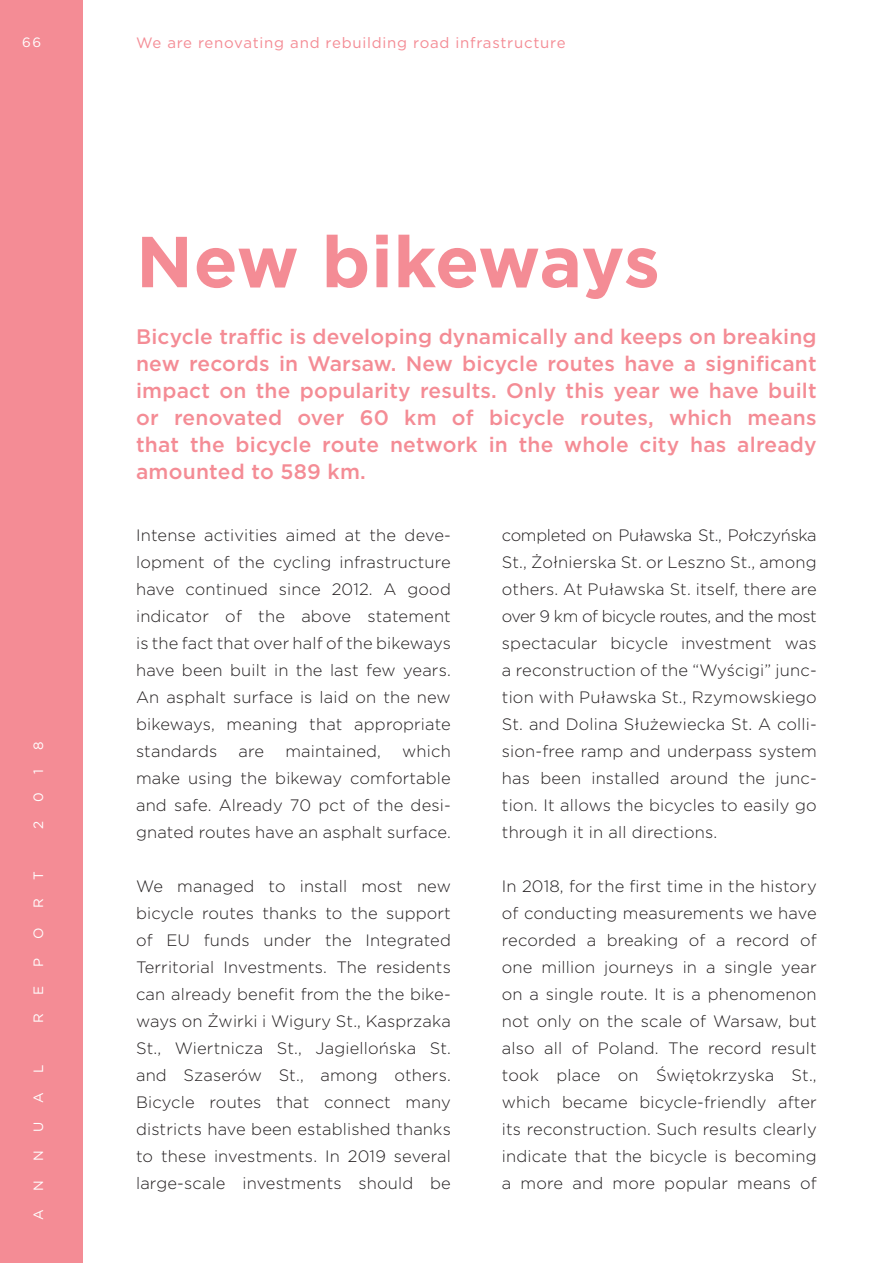
<style>
.page{position:relative;width:893px;height:1263px;background:#fff}
.page>*{position:absolute;margin:0;border:0;box-sizing:border-box;transform-origin:0 0}
.t1{font:700 72px "Gotham";letter-spacing:-.01em;color:#f48c95}
.t2{font:500 21px/27px "Gotham";letter-spacing:.01em;color:#f48c95;text-align:justify}
.t3{font:300 16.5px/27px "Gotham";letter-spacing:.01em;color:#231f20;text-align:justify}
.t4{font:15px "Gotham";letter-spacing:.05em;color:#f48c95}
.t5{font:13.5px "Gotham";color:#fff}
</style>
<div class="page">
<div style="left:0;top:0;width:83px;height:1263px;background:#f48c95"></div>
<p class="t5" style="left:22px;top:34px;width:21px">66</p>
<p class="t4" style="left:136px;top:33px;width:431px">We are renovating and rebuilding road infrastructure</p>
<p class="t1" style="left:136px;top:214px;width:525px">New bikeways</p>
<p class="t5" style="left:30px;top:750px;width:10px;rotate:-90deg">8</p>
<p class="t5" style="left:30px;top:774px;width:6px;rotate:-90deg">1</p>
<p class="t5" style="left:30px;top:802px;width:11px;rotate:-90deg">0</p>
<p class="t5" style="left:30px;top:829px;width:10px;rotate:-90deg">2</p>
<p class="t5" style="left:30px;top:880px;width:10px;rotate:-90deg">T</p>
<p class="t5" style="left:30px;top:908px;width:11px;rotate:-90deg">R</p>
<p class="t5" style="left:30px;top:939px;width:13px;rotate:-90deg">O</p>
<p class="t5" style="left:30px;top:966px;width:11px;rotate:-90deg">P</p>
<p class="t5" style="left:30px;top:994px;width:11px;rotate:-90deg">E</p>
<p class="t5" style="left:30px;top:1023px;width:11px;rotate:-90deg">R</p>
<p class="t5" style="left:30px;top:1073px;width:10px;rotate:-90deg">L</p>
<p class="t5" style="left:30px;top:1103px;width:12px;rotate:-90deg">A</p>
<p class="t5" style="left:30px;top:1132px;width:12px;rotate:-90deg">U</p>
<p class="t5" style="left:30px;top:1161px;width:12px;rotate:-90deg">N</p>
<p class="t5" style="left:30px;top:1191px;width:12px;rotate:-90deg">N</p>
<p class="t5" style="left:30px;top:1220px;width:12px;rotate:-90deg">A</p>
<p class="t2" style="left:136px;top:322px;width:682px">Bicycle traffic is developing dynamically and keeps on breaking new records in Warsaw. New bicycle routes have a significant impact on the popularity results. Only this year we have built or renovated over 60 km of bicycle routes, which means that the bicycle route network in the whole city has already amounted to 589 km.</p>
<p class="t3" style="left:136px;top:521px;width:316px">Intense activities aimed at the deve&shy;lopment of the cycling infrastructure have continued since 2012. A good indicator of the above statement is the fact that over half of the bikeways have been built in the last few years.<br>An asphalt surface is laid on the new bikeways, meaning that appropriate standards</p>
<p class="t3" style="left:136px;top:737px;width:316px;text-indent:266px">which make using the bikeway comfortable and safe. Already 70 pct of the desi&shy;gnated routes have an asphalt surface.</p>
<p class="t3" style="left:136px;top:872px;width:316px">We managed to install most new bicycle routes thanks to the support of EU funds under the Integrated Territorial Investments. The residents can already benefit from the the bike&shy;ways on Żwirki i Wigury St., Kasprzaka St., Wiertnicza St., Jagiellońska St. and Szaserów St., among others.<br>Bicycle routes that connect many districts have been established thanks to these investments. In 2019 several large-scale investments should be</p>
<p class="t3" style="left:238px;top:737px;width:27px">are</p>
<p class="t3" style="left:285px;top:737px;width:97px">maintained,</p>
<p class="t3" style="left:502px;top:521px;width:316px">completed on Puławska St., Połczyńska St., Żołnierska St. or Leszno St., among others. At Puławska St. itself, there are over 9 km of bicycle routes, and the most spectacular bicycle investment was a reconstruction of the “Wyścigi” junc&shy;tion with Puławska St., Rzymowskiego St. and Dolina Służewiecka St. A colli&shy;sion-free ramp and underpass system has been installed around the junc&shy;tion. It allows the bicycles to easily go through it in all directions.</p>
<p class="t3" style="left:502px;top:872px;width:316px">In 2018, for the first time in the history of conducting measurements we have recorded a breaking of a record of one million journeys in a single year on a single route. It is a phenomenon not only on the scale of Warsaw, but also all of Poland. The record result took place on Świętokrzyska St., which became bicycle-friendly after its reconstruction. Such results clearly indicate that the bicycle is becoming a more and more popular means of</p>
</div>
